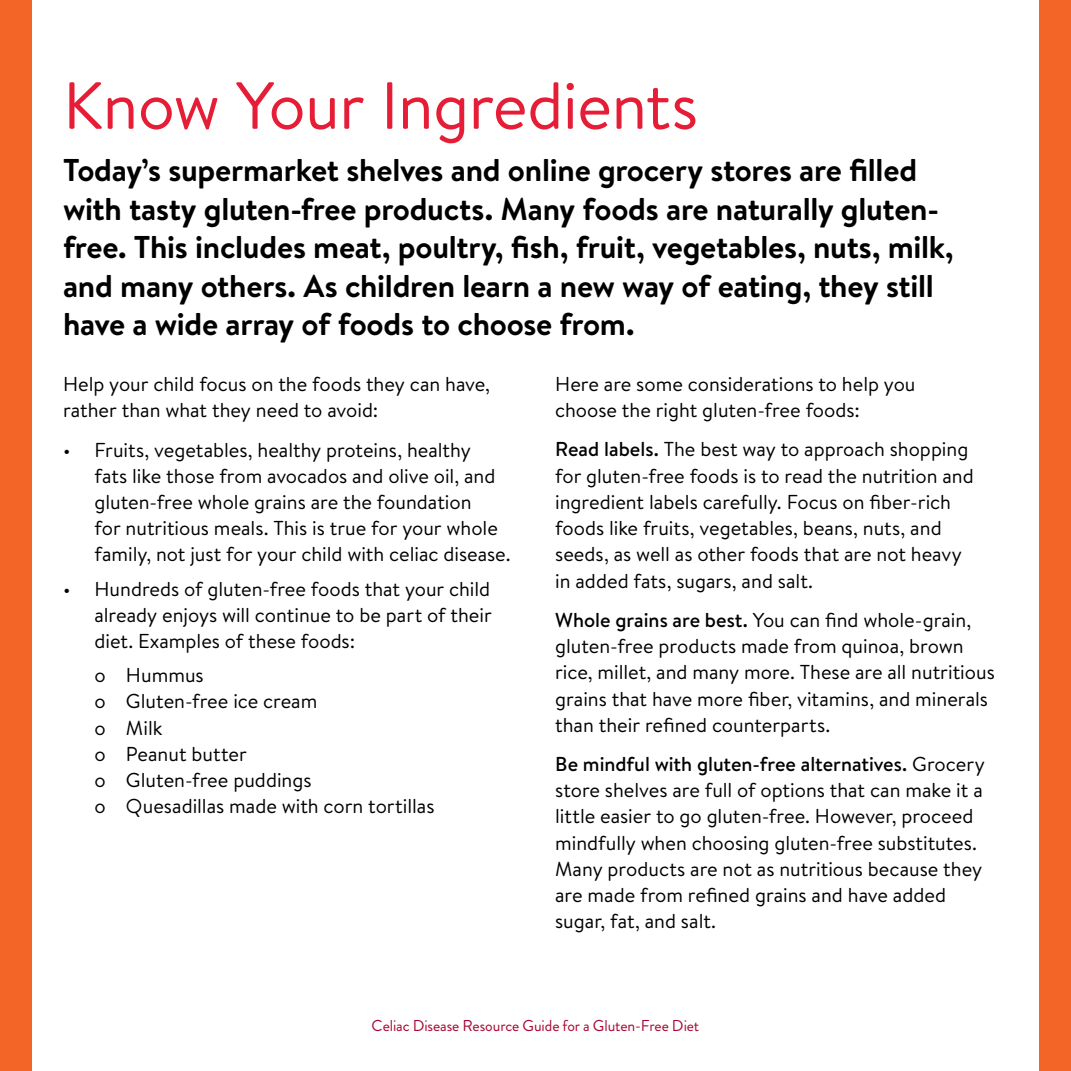
<style>
.page{position:relative;width:1071px;height:1071px;background:#fff}
.page>*{position:absolute;margin:0;border:0;box-sizing:border-box;transform-origin:0 0}
.t1{font:66.5px "Brandon Text";letter-spacing:-.01em;color:#e61d36}
.t2{font:700 31.5px/38.5px "Brandon Text";letter-spacing:-.01em;color:#000}
.t3{font:20.12px/26.2px "Brandon Text";color:#000}
.t4{font:15.75px "Brandon Grotesque";letter-spacing:-.005em;color:#a90533}
.s1{font-weight:500}
</style>
<div class="page">
<div style="left:1040px;top:0;width:31px;height:1071px;background:#f26527"></div>
<div style="left:0;top:0;width:32px;height:1071px;background:#f26527"></div>
<h1 class="t1" style="left:63px;top:60px;width:637px">Know Your Ingredients</h1>
<p class="t2" style="left:63px;top:150px;width:892px">Today’s supermarket shelves and online grocery stores are filled with tasty gluten-free products. Many foods are naturally gluten&shy;free. This includes meat, poultry, fish, fruit, vegetables, nuts, milk, and many others. As children learn a new way of eating, they still have a wide array of foods to choose from.</p>
<p class="t3" style="left:63px;top:370px;width:429px">Help your child focus on the foods they can have, rather than what they need to avoid:</p>
<p class="t3" style="left:94px;top:436px;width:418px;text-indent:-31px">• Fruits, vegetables, healthy proteins, healthy<br>fats like those from avocados and olive oil, and gluten-free whole grains are the foundation<br>for nutritious meals. This is true for your whole family, not just for your child with celiac disease.</p>
<p class="t3" style="left:94px;top:575px;width:399px;text-align:justify;text-indent:-31px">• Hundreds of gluten-free foods that your child already enjoys will continue to be part of their diet. Examples of these foods:</p>
<p class="t3" style="left:94px;top:661px;width:342px">o Hummus<br>o Gluten-free ice cream<br>o Milk<br>o Peanut butter<br>o Gluten-free puddings<br>o Quesadillas made with corn tortillas</p>
<p class="t3" style="left:555px;top:370px;width:362px">Here are some considerations to help you choose the right gluten-free foods:</p>
<p class="t3" style="left:555px;top:436px;width:420px"><span class="s1">Read labels.</span> The best way to approach shopping for gluten-free foods is to read the nutrition and ingredient labels carefully. Focus on fiber-rich foods like fruits, vegetables, beans, nuts, and seeds, as well as other foods that are not heavy in added fats, sugars, and salt.</p>
<p class="t3" style="left:555px;top:606px;width:441px"><span class="s1">Whole grains are best.</span> You can find whole-grain, gluten-free products made from quinoa, brown rice, millet, and many more. These are all nutritious grains that have more fiber, vitamins, and minerals than their refined counterparts.</p>
<p class="t3" style="left:555px;top:750px;width:431px"><span class="s1">Be mindful with gluten-free alternatives.</span> Grocery store shelves are full of options that can make it a little easier to go gluten-free. However, proceed mindfully when choosing gluten-free substitutes.<br>Many products are not as nutritious because they are made from refined grains and have added sugar, fat, and salt.</p>
<p class="t4" style="left:372px;top:1014px;width:329px">Celiac Disease Resource Guide for a Gluten-Free Diet</p>
</div>
